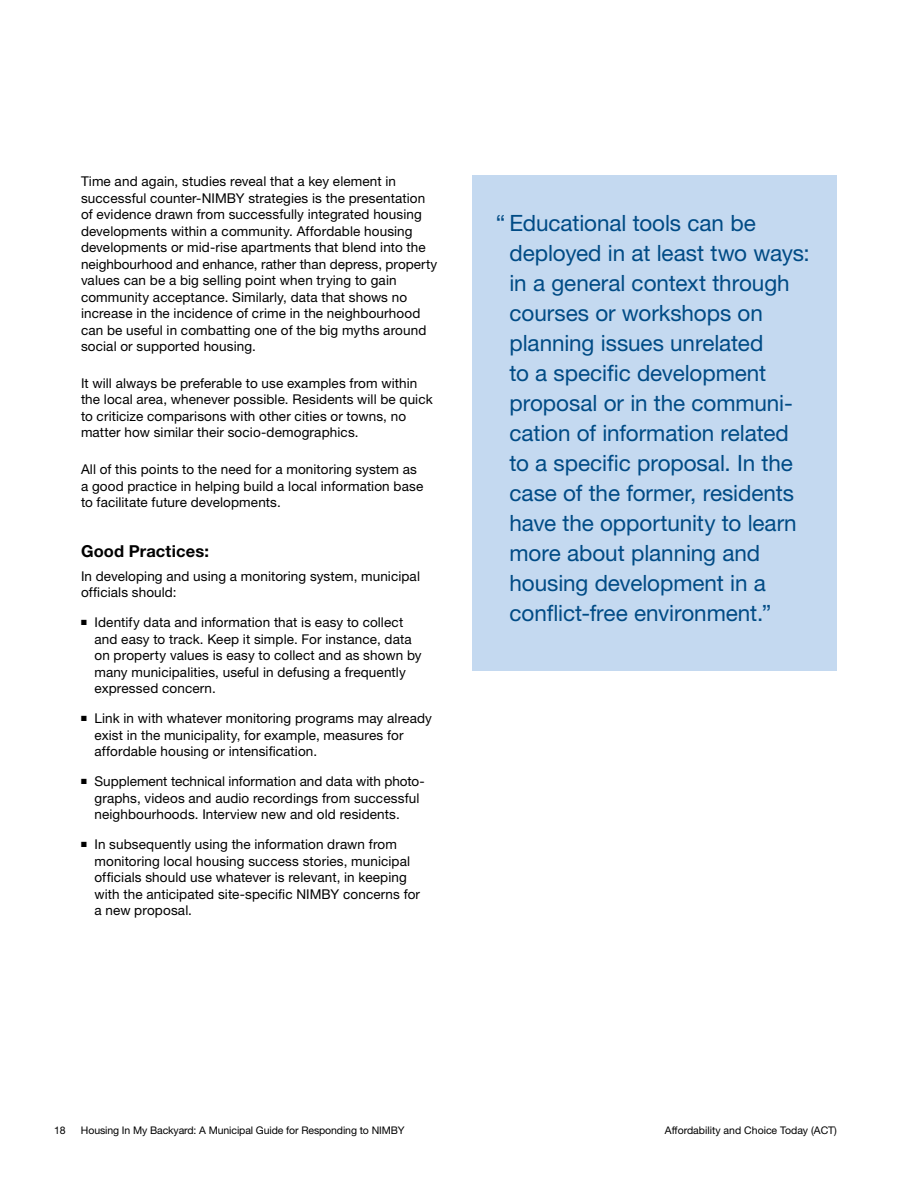
<style>
.page{position:relative;width:918px;height:1188px;background:#fff}
.page>*{position:absolute;margin:0;border:0;box-sizing:border-box;transform-origin:0 0}
.t1{font:22.5px/30px "Helvetica Neue";letter-spacing:-.005em;color:#004b85}
.t2{font:700 16.5px "Helvetica Neue";letter-spacing:.005em;color:#000}
.t3{font:13.5px/16.5px "Helvetica Neue";letter-spacing:.01em;color:#000}
.t4{font:10.5px "Helvetica Neue";letter-spacing:-.01em;color:#000}
</style>
<div class="page">
<div style="left:472px;top:176px;width:365px;height:495px;background:#c4d9f0"></div>
<p class="t3" style="left:81px;top:173px;width:358px">Time and again, studies reveal that a key element in successful counter-NIMBY strategies is the presentation of evidence drawn from successfully integrated housing developments within a community. Affordable housing developments or mid-rise apartments that blend into the neighbourhood and enhance, rather than depress, property values can be a big selling point when trying to gain community acceptance. Similarly, data that shows no increase in the incidence of crime in the neighbourhood can be useful in combatting one of the big myths around social or supported housing.</p>
<p class="t3" style="left:81px;top:375px;width:353px">It will always be preferable to use examples from within the local area, whenever possible. Residents will be quick to criticize comparisons with other cities or towns, no matter how similar their socio-demographics.</p>
<p class="t3" style="left:81px;top:461px;width:344px">All of this points to the need for a monitoring system as a good practice in helping build a local information base to facilitate future developments.</p>
<p class="t2" style="left:81px;top:541px;width:129px">Good Practices:</p>
<p class="t3" style="left:81px;top:567px;width:341px">In developing and using a monitoring system, municipal officials should:</p>
<p class="t3" style="left:94px;top:614px;width:329px;text-indent:-13px">■ Identify data and information that is easy to collect and easy to track. Keep it simple. For instance, data on property values is easy to collect and as shown by many municipalities, useful in defusing a frequently expressed concern.</p>
<p class="t3" style="left:94px;top:710px;width:339px;text-indent:-13px">■ Link in with whatever monitoring programs may already exist in the municipality, for example, measures for affordable housing or intensification.</p>
<p class="t3" style="left:94px;top:773px;width:332px;text-indent:-13px">■ Supplement technical information and data with photo&shy;graphs, videos and audio recordings from successful neighbourhoods. Interview new and old residents.</p>
<p class="t3" style="left:94px;top:836px;width:327px;text-indent:-13px">■ In subsequently using the information drawn from monitoring local housing success stories, municipal officials should use whatever is relevant, in keeping with the anticipated site-specific NIMBY concerns for a new proposal.</p>
<p class="t1" style="left:509px;top:208px;width:302px;text-indent:-14px">“ Educational tools can be deployed in at least two ways: in a general context through courses or workshops on planning issues unrelated<br>to a specific development proposal or in the communi&shy;cation of information related to a specific proposal. In the case of the former, residents have the opportunity to learn more about planning and housing development in a conflict-free environment.”</p>
<p class="t4" style="left:54px;top:1124px;width:13px">18</p>
<p class="t4" style="left:81px;top:1124px;width:325px">Housing In My Backyard: A Municipal Guide for Responding to NIMBY</p>
<p class="t4" style="left:665px;top:1124px;width:174px">Affordability and Choice Today (ACT)</p>
</div>
